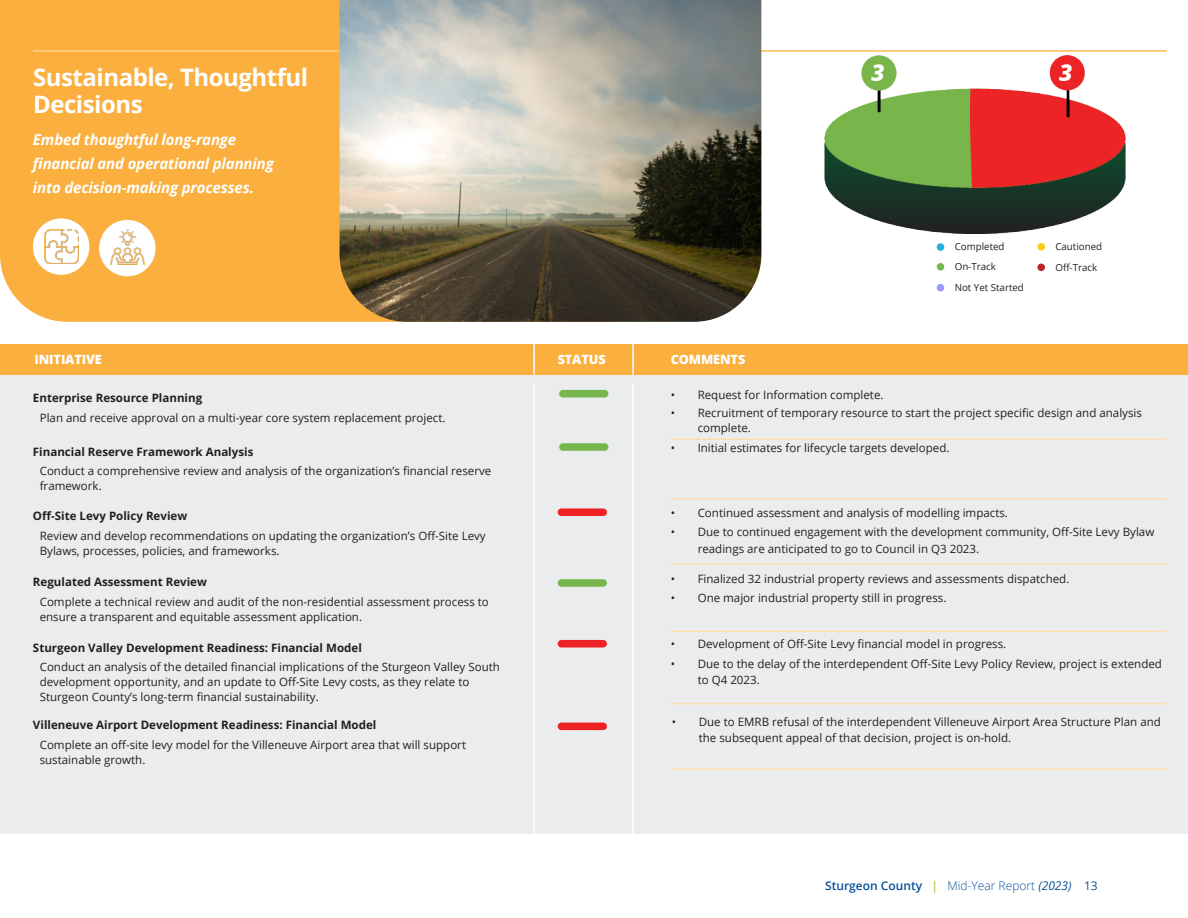
<style>
.page{position:relative;width:1188px;height:918px;background:#fff}
.page>*{position:absolute;margin:0;border:0;box-sizing:border-box;transform-origin:0 0}
.t1{font:700 24px/27px "Open Sans";letter-spacing:-.02em;color:#fff}
.t2{font:italic 700 15px/24px "Open Sans";letter-spacing:-.01em;color:#fff}
.t3{font:800 12.75px "Open Sans";letter-spacing:-.01em;color:#fff}
.t4{font:600 12px "Open Sans";color:#075299}
.t5{font:11.55px/15px "Open Sans";color:#231f20}
.t6{font:700 11.55px "Open Sans";color:#231f20}
.t7{font:9.75px/20.2px "Open Sans";color:#231f20}
.s1{color:#a6ce39}
.s2{font-weight:300}
.s3{font-weight:400;font-style:italic}
.s4{font-weight:400}
</style>
<div class="page">
<div style="left:0;top:344px;width:1188px;height:490px;background:#ebeced"></div>
<div style="left:0;top:0;width:340px;height:322px;background:#faaf3f"></div>
<div style="left:0;top:344px;width:1188px;height:31px;background:#faaf3f"></div>
<hr style="left:533px;top:344px;width:2px;height:31px;background:#fff">
<hr style="left:632px;top:344px;width:2px;height:31px;background:#fff">
<hr style="left:533px;top:383px;width:2px;height:474px;background:#fff">
<hr style="left:632px;top:383px;width:2px;height:474px;background:#fff">
<div style="left:558px;top:640px;width:49px;height:7px;background:#ed2225;border-radius:4px"></div>
<div style="left:33px;top:218px;width:56px;height:57px;background:#fff;border-radius:50%"></div>
<img style="left:44px;top:229px;width:34px;height:34px">
<div style="left:99px;top:220px;width:57px;height:56px;background:#fff;border-radius:50%"></div>
<img style="left:111px;top:230px;width:33px;height:35px">
<hr style="left:33px;top:50px;width:1133px;height:1px;background:#ffc87a">
<div style="left:559px;top:443px;width:49px;height:8px;background:#76b64d;border-radius:4px"></div>
<div style="left:558px;top:508px;width:49px;height:8px;background:#ed2225;border-radius:4px"></div>
<div style="left:558px;top:579px;width:49px;height:8px;background:#76b64d;border-radius:4px"></div>
<img style="left:340px;top:0;width:421px;height:322px">
<div style="left:937px;top:243px;width:7px;height:8px;background:#23b0da;border-radius:50%"></div>
<div style="left:937px;top:263px;width:7px;height:8px;background:#78b64e;border-radius:50%"></div>
<div style="left:937px;top:284px;width:7px;height:8px;background:#99f;border-radius:50%"></div>
<div style="left:1037px;top:243px;width:8px;height:8px;background:#fecc18;border-radius:50%"></div>
<div style="left:1037px;top:264px;width:8px;height:7px;background:#bd2429;border-radius:50%"></div>
<div style="left:559px;top:390px;width:49px;height:8px;background:#76b64d;border-radius:4px"></div>
<div style="left:558px;top:723px;width:49px;height:7px;background:#ed2225;border-radius:4px"></div>
<img style="left:825px;top:56px;width:300px;height:177px">
<hr style="left:671px;top:438px;width:495px;height:2px;background:#fddfb2">
<hr style="left:671px;top:498px;width:495px;height:2px;background:#fddfb2">
<hr style="left:671px;top:563px;width:495px;height:2px;background:#fddfb2">
<hr style="left:671px;top:631px;width:495px;height:1px;background:#fddfb2">
<hr style="left:671px;top:703px;width:495px;height:1px;background:#fddfb2">
<hr style="left:672px;top:768px;width:495px;height:2px;background:#fddfb2">
<h1 class="t1" style="left:33px;top:66px;width:277px">Sustainable, Thoughtful<br>Decisions</h1>
<p class="t2" style="left:33px;top:128px;width:242px">Embed thoughtful long-range financial and operational planning into decision-making processes.</p>
<p class="t3" style="left:34px;top:354px;width:69px">INITIATIVE</p>
<p class="t3" style="left:558px;top:354px;width:50px">STATUS</p>
<p class="t3" style="left:671px;top:354px;width:76px">COMMENTS</p>
<p class="t7" style="left:955px;top:237px;width:71px">Completed<br>On-Track<br>Not Yet Started</p>
<p class="t7" style="left:1055px;top:238px;width:48px">Cautioned<br>Off-Track</p>
<p class="t6" style="left:33px;top:390px;width:171px">Enterprise Resource Planning</p>
<p class="t5" style="left:40px;top:411px;width:407px">Plan and receive approval on a multi-year core system replacement project.</p>
<p class="t6" style="left:33px;top:443px;width:222px">Financial Reserve Framework Analysis</p>
<p class="t5" style="left:40px;top:463px;width:453px">Conduct a comprehensive review and analysis of the organization’s financial reserve framework.</p>
<p class="t6" style="left:33px;top:508px;width:156px">Off-Site Levy Policy Review</p>
<p class="t5" style="left:40px;top:528px;width:448px">Review and develop recommendations on updating the organization’s Off-Site Levy<br>Bylaws, processes, policies, and frameworks.</p>
<p class="t6" style="left:33px;top:574px;width:176px">Regulated Assessment Review</p>
<p class="t5" style="left:40px;top:595px;width:451px">Complete a technical review and audit of the non-residential assessment process to ensure a transparent and equitable assessment application.</p>
<p class="t6" style="left:33px;top:640px;width:330px">Sturgeon Valley Development Readiness: Financial Model</p>
<p class="t5" style="left:40px;top:659px;width:462px">Conduct an analysis of the detailed financial implications of the Sturgeon Valley South development opportunity, and an update to Off-Site Levy costs, as they relate to<br>Sturgeon County’s long-term financial sustainability.</p>
<p class="t6" style="left:33px;top:717px;width:345px">Villeneuve Airport Development Readiness: Financial Model</p>
<p class="t5" style="left:40px;top:737px;width:428px">Complete an off-site levy model for the Villeneuve Airport area that will support sustainable growth.</p>
<p class="t5" style="left:671px;top:388px;width:214px">• Request for Information complete.</p>
<p class="t5" style="left:698px;top:406px;width:446px;text-indent:-27px">• Recruitment of temporary resource to start the project specific design and analysis complete.</p>
<p class="t5" style="left:671px;top:442px;width:280px">• Initial estimates for lifecycle targets developed.</p>
<p class="t5" style="left:671px;top:506px;width:339px">• Continued assessment and analysis of modelling impacts.</p>
<p class="t5" style="left:698px;top:525px;width:458px;line-height:16.5px;text-indent:-27px">• Due to continued engagement with the development community, Off-Site Levy Bylaw readings are anticipated to go to Council in Q3 2023.</p>
<p class="t5" style="left:671px;top:572px;width:400px">• Finalized 32 industrial property reviews and assessments dispatched.</p>
<p class="t5" style="left:671px;top:592px;width:277px">• One major industrial property still in progress.</p>
<p class="t5" style="left:671px;top:638px;width:337px">• Development of Off-Site Levy financial model in progress.</p>
<p class="t5" style="left:698px;top:657px;width:466px;line-height:16.5px;text-indent:-27px">• Due to the delay of the interdependent Off-Site Levy Policy Review, project is extended to Q4 2023.</p>
<p class="t5" style="left:699px;top:715px;width:464px;line-height:16.5px;text-indent:-27px">• Due to EMRB refusal of the interdependent Villeneuve Airport Area Structure Plan and the subsequent appeal of that decision, project is on-hold.</p>
<p class="t4" style="left:825px;top:881px;width:274px">Sturgeon County <span class="s1">|</span> <span class="s2">Mid-Year Report</span> <span class="s3">(2023)</span> <span class="s4">13</span></p>
</div>
